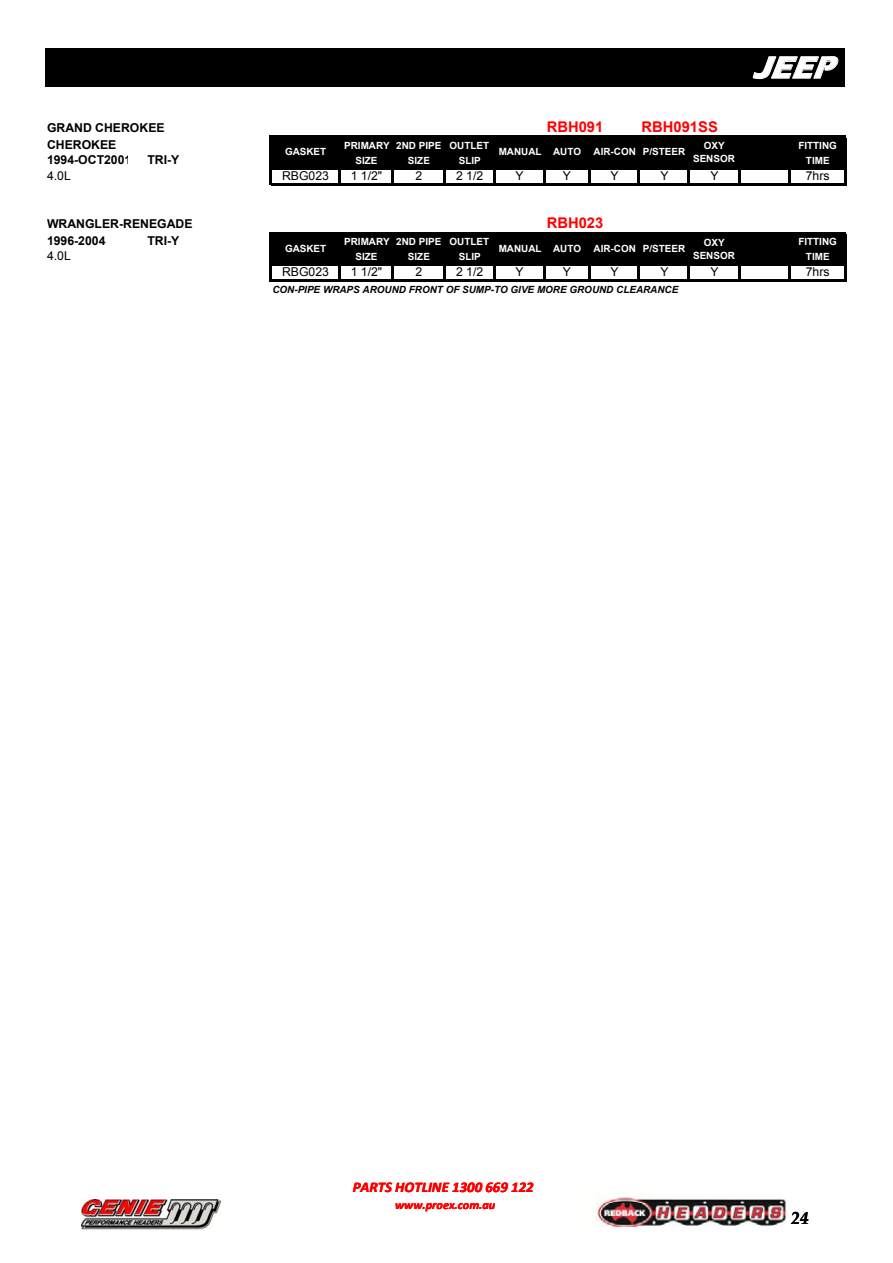
<style>
.page{position:relative;width:893px;height:1263px;background:#fff}
.page>*{position:absolute;margin:0;border:0;box-sizing:border-box;transform-origin:0 0}
.t1{font:italic 700 32.1px "Eras ITC";color:#fff}
.t2{font:italic 700 17.25px "Book Antiqua";color:#000}
.t3{font:italic 700 14.7px "Calibri";color:#f00}
.t4{font:700 14.7px "Arial";color:#f00}
.t5{font:700 12.3px "Arial";color:#000}
.t6{font:12.3px "Arial";color:#000}
.t7{font:italic 700 12.3px "Calibri";color:#f00}
.t8{font:700 9.9px/12.9px "Arial";color:#fff;text-align:center}
.t9{font:italic 700 9.9px "Arial";color:#000}
</style>
<div class="page">
<div style="left:45px;top:48px;width:800px;height:39px;background:#000"></div>
<div style="left:270px;top:137px;width:575px;height:31px;background:#000"></div>
<div style="left:270px;top:234px;width:575px;height:31px;background:#000"></div>
<svg style="left:752px;top:56px;width:87px;height:24px"></svg>
<hr style="left:269px;top:136px;width:2px;height:49px;background:#000">
<hr style="left:339px;top:138px;width:2px;height:47px;background:#000">
<hr style="left:391px;top:138px;width:3px;height:47px;background:#000">
<hr style="left:443px;top:138px;width:2px;height:47px;background:#000">
<hr style="left:493px;top:138px;width:2px;height:47px;background:#000">
<hr style="left:543px;top:138px;width:2px;height:47px;background:#000">
<hr style="left:588px;top:138px;width:2px;height:47px;background:#000">
<hr style="left:638px;top:138px;width:2px;height:47px;background:#000">
<hr style="left:688px;top:138px;width:2px;height:47px;background:#000">
<hr style="left:738px;top:138px;width:3px;height:47px;background:#000">
<hr style="left:788px;top:138px;width:2px;height:47px;background:#000">
<hr style="left:844px;top:138px;width:2px;height:47px;background:#000">
<hr style="left:269px;top:233px;width:2px;height:49px;background:#000">
<hr style="left:339px;top:235px;width:2px;height:47px;background:#000">
<hr style="left:391px;top:235px;width:3px;height:47px;background:#000">
<hr style="left:443px;top:235px;width:2px;height:47px;background:#000">
<hr style="left:493px;top:235px;width:2px;height:47px;background:#000">
<hr style="left:543px;top:235px;width:2px;height:47px;background:#000">
<hr style="left:588px;top:235px;width:2px;height:47px;background:#000">
<hr style="left:638px;top:235px;width:2px;height:47px;background:#000">
<hr style="left:688px;top:235px;width:2px;height:47px;background:#000">
<hr style="left:738px;top:235px;width:3px;height:47px;background:#000">
<hr style="left:788px;top:235px;width:2px;height:47px;background:#000">
<hr style="left:844px;top:235px;width:2px;height:47px;background:#000">
<hr style="left:271px;top:136px;width:575px;height:2px;background:#000">
<hr style="left:271px;top:167px;width:575px;height:2px;background:#000">
<hr style="left:271px;top:183px;width:575px;height:2px;background:#000">
<hr style="left:271px;top:233px;width:575px;height:2px;background:#000">
<hr style="left:271px;top:264px;width:575px;height:2px;background:#000">
<hr style="left:271px;top:280px;width:575px;height:2px;background:#000">
<img style="left:81px;top:1200px;width:139px;height:29px">
<img style="left:596px;top:1193px;width:191px;height:33px">
<h1 class="t1" style="left:753px;top:49px;width:93px">JEEP</h1>
<p class="t5" style="left:47px;top:119px;width:119px">GRAND CHEROKEE</p>
<h3 class="t4" style="left:547px;top:117px;width:58px">RBH091</h3>
<h3 class="t4" style="left:642px;top:117px;width:78px">RBH091SS</h3>
<p class="t5" style="left:47px;top:136px;width:71px">CHEROKEE</p>
<p class="t8" style="left:344px;top:139px;width:146px">PRIMARY 2ND PIPE OUTLET</p>
<p class="t8" style="left:798px;top:139px;width:40px">FITTING</p>
<p class="t5" style="left:47px;top:151px;width:86px">1994-OCT2001</p>
<p class="t5" style="left:147px;top:151px;width:33px">TRI-Y</p>
<p class="t8" style="left:356px;top:154px;width:24px">SIZE</p>
<p class="t8" style="left:408px;top:154px;width:24px">SIZE</p>
<p class="t8" style="left:459px;top:154px;width:24px">SLIP</p>
<p class="t8" style="left:806px;top:154px;width:25px">TIME</p>
<p class="t6" style="left:47px;top:167px;width:25px">4.0L</p>
<p class="t6" style="left:282px;top:167px;width:48px">RBG023</p>
<p class="t6" style="left:351px;top:167px;width:33px">1 1/2"</p>
<p class="t6" style="left:415px;top:167px;width:8px">2</p>
<p class="t6" style="left:456px;top:167px;width:29px">2 1/2</p>
<p class="t6" style="left:516px;top:167px;width:10px">Y</p>
<p class="t6" style="left:563px;top:167px;width:10px">Y</p>
<p class="t6" style="left:610px;top:167px;width:10px">Y</p>
<p class="t6" style="left:660px;top:167px;width:10px">Y</p>
<p class="t6" style="left:710px;top:167px;width:10px">Y</p>
<p class="t6" style="left:806px;top:167px;width:25px">7hrs</p>
<p class="t5" style="left:47px;top:216px;width:147px">WRANGLER-RENEGADE</p>
<h3 class="t4" style="left:547px;top:213px;width:58px">RBH023</h3>
<p class="t5" style="left:47px;top:233px;width:60px">1996-2004</p>
<p class="t5" style="left:147px;top:233px;width:33px">TRI-Y</p>
<p class="t8" style="left:344px;top:236px;width:146px">PRIMARY 2ND PIPE OUTLET</p>
<p class="t8" style="left:798px;top:236px;width:40px">FITTING</p>
<p class="t6" style="left:47px;top:248px;width:25px">4.0L</p>
<p class="t8" style="left:356px;top:251px;width:24px">SIZE</p>
<p class="t8" style="left:408px;top:251px;width:24px">SIZE</p>
<p class="t8" style="left:459px;top:251px;width:24px">SLIP</p>
<p class="t8" style="left:806px;top:251px;width:25px">TIME</p>
<p class="t6" style="left:282px;top:264px;width:48px">RBG023</p>
<p class="t6" style="left:351px;top:264px;width:33px">1 1/2"</p>
<p class="t6" style="left:415px;top:264px;width:8px">2</p>
<p class="t6" style="left:456px;top:264px;width:29px">2 1/2</p>
<p class="t6" style="left:516px;top:264px;width:10px">Y</p>
<p class="t6" style="left:563px;top:264px;width:10px">Y</p>
<p class="t6" style="left:610px;top:264px;width:10px">Y</p>
<p class="t6" style="left:660px;top:264px;width:10px">Y</p>
<p class="t6" style="left:710px;top:264px;width:10px">Y</p>
<p class="t6" style="left:806px;top:264px;width:25px">7hrs</p>
<p class="t9" style="left:272px;top:283px;width:407px">CON-PIPE WRAPS AROUND FRONT OF SUMP-TO GIVE MORE GROUND CLEARANCE</p>
<p class="t8" style="left:285px;top:146px;width:43px">GASKET</p>
<p class="t8" style="left:693px;top:139px;width:43px">OXY<br>SENSOR</p>
<p class="t8" style="left:499px;top:146px;width:84px">MANUAL AUTO</p>
<p class="t8" style="left:593px;top:146px;width:93px">AIR-CON P/STEER</p>
<p class="t8" style="left:499px;top:243px;width:84px">MANUAL AUTO</p>
<p class="t8" style="left:594px;top:243px;width:93px">AIR-CON P/STEER</p>
<p class="t8" style="left:693px;top:236px;width:43px">OXY<br>SENSOR</p>
<p class="t8" style="left:285px;top:243px;width:43px">GASKET</p>
<h3 class="t3" style="left:353px;top:1178px;width:183px">PARTS HOTLINE 1300 669 122</h3>
<p class="t7" style="left:395px;top:1197px;width:102px">www.proex.com.au</p>
<h2 class="t2" style="left:791px;top:1206px;width:19px">24</h2>
</div>
